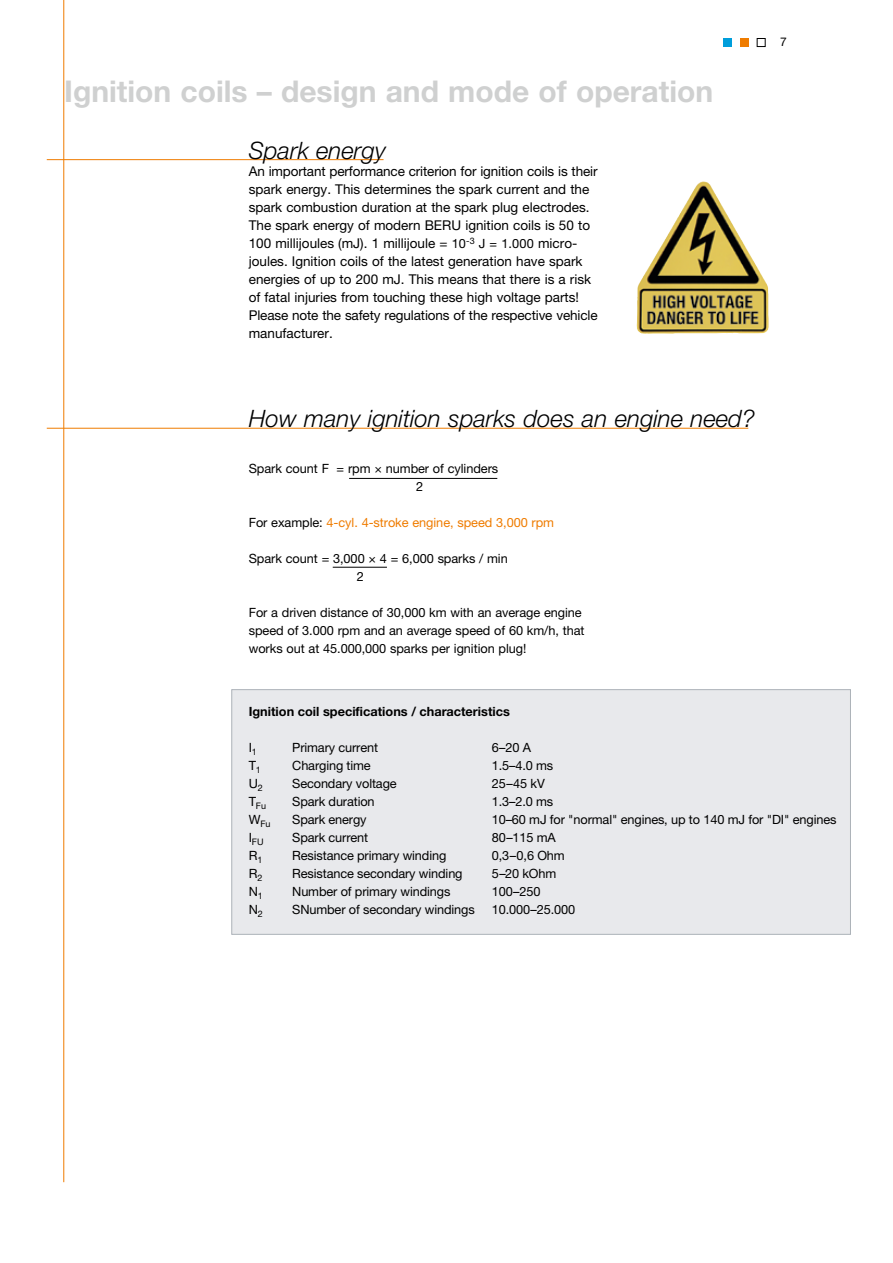
<style>
.page{position:relative;width:893px;height:1263px;background:#fff}
.page>*{position:absolute;margin:0;border:0;box-sizing:border-box;transform-origin:0 0}
.t1{font:700 30px "Helvetica Neue LTW1 G";color:#cfd0d0}
.t2{font:italic 300 24px "Helvetica Neue LTW1 G";color:#000}
.t3{font:13.5px/18px "Helvetica Neue LTW1 G";color:#000}
.t4{font:12.75px/18px "Helvetica Neue LTW1 G";letter-spacing:-.01em;color:#000}
.t5{font:12.75px "Helvetica Neue LTW1 G";letter-spacing:-.005em;color:#ef7c00}
.t6{font:700 12.75px "Helvetica Neue LTW1 G";color:#000}
.t7{font:12px "Helvetica Neue LTW1 G";color:#000}
.t8{font:9px "Helvetica Neue LTW1 G";color:#000}
.s1{font-size:12.75px}
.s2{color:#000}
</style>
<div class="page">
<hr style="left:63px;top:0;width:1px;height:1182px;background:#ef7c00">
<div style="left:723px;top:38px;width:8px;height:9px;background:#009edb"></div>
<div style="left:740px;top:38px;width:9px;height:9px;background:#ef7c00"></div>
<div style="left:757px;top:38px;width:8px;height:9px;border:1px solid #000"></div>
<hr style="left:47px;top:159px;width:337px;height:1px;background:#ef7c00">
<svg style="left:636px;top:181px;width:133px;height:153px"></svg>
<img style="left:653px;top:182px;width:49px;height:77px">
<hr style="left:47px;top:428px;width:701px;height:1px;background:#ef7c00">
<div style="left:232px;top:689px;width:619px;height:245px;background:#e5e6e9;border:1px solid #9da4ac"></div>
<hr style="left:333px;top:567px;width:54px;height:1px;background:#000">
<hr style="left:349px;top:478px;width:148px;height:1px;background:#000">
<h1 class="t1" style="left:64px;top:73px;width:650px">Ignition coils – design and mode of operation</h1>
<h2 class="t2" style="left:249px;top:136px;width:139px">Spark energy</h2>
<p class="t3" style="left:249px;top:162px;width:350px">An important performance criterion for ignition coils is their spark energy. This determines the spark current and the spark combustion duration at the spark plug electrodes.<br>The spark energy of modern BERU ignition coils is 50 to 100 millijoules (mJ). 1 millijoule = <span class="s1">10</span><sup>-3</sup> <span class="s1">J = 1.000</span> micro&shy;joules. Ignition coils of the latest generation have spark energies of up to 200 mJ. This means that there is a risk of fatal injuries from touching these high voltage parts!<br>Please note the safety regulations of the respective vehicle manufacturer.</p>
<p class="t7" style="left:780px;top:34px;width:8px">7</p>
<h2 class="t2" style="left:249px;top:404px;width:508px">How many ignition sparks does an engine need?</h2>
<p class="t4" style="left:416px;top:460px;width:83px;text-indent:-168px">Spark count F = rpm × number of cylinders<br>2</p>
<p class="t5" style="left:249px;top:515px;width:307px"><span class="s2">For example:</span> 4-cyl. 4-stroke engine, speed 3,000 rpm</p>
<p class="t4" style="left:357px;top:550px;width:153px;text-indent:-108px">Spark count = 3,000 × 4 = 6,000 sparks / min<br>2</p>
<p class="t4" style="left:249px;top:604px;width:337px">For a driven distance of 30,000 km with an average engine speed of 3.000 rpm and an average speed of 60 km/h, that works out at 45.000,000 sparks per ignition plug!</p>
<p class="t6" style="left:249px;top:704px;width:263px">Ignition coil specifications / characteristics</p>
<p class="t4" style="left:249px;top:739px;width:10px">I<sub>1</sub></p>
<p class="t4" style="left:292px;top:739px;width:87px">Primary current</p>
<p class="t4" style="left:492px;top:739px;width:41px">6–20 A</p>
<p class="t4" style="left:249px;top:757px;width:14px">T<sub>1</sub></p>
<p class="t4" style="left:292px;top:757px;width:80px">Charging time</p>
<p class="t4" style="left:492px;top:757px;width:63px">1.5–4.0 ms</p>
<p class="t4" style="left:249px;top:775px;width:16px">U<sub>2</sub></p>
<p class="t4" style="left:292px;top:775px;width:106px">Secondary voltage</p>
<p class="t4" style="left:492px;top:775px;width:55px">25–45 kV</p>
<p class="t8" style="left:249px;top:800px;width:19px"><sup>T</sup>Fu</p>
<p class="t4" style="left:292px;top:793px;width:84px">Spark duration</p>
<p class="t4" style="left:492px;top:793px;width:63px">1.3–2.0 ms</p>
<p class="t8" style="left:249px;top:818px;width:23px"><sup>W</sup>Fu</p>
<p class="t4" style="left:292px;top:811px;width:76px">Spark energy</p>
<p class="t4" style="left:492px;top:811px;width:346px">10–60 mJ for "normal" engines, up to 140 mJ for "DI" engines</p>
<p class="t8" style="left:249px;top:836px;width:16px"><sup>I</sup>FU</p>
<p class="t4" style="left:292px;top:829px;width:77px">Spark current</p>
<p class="t4" style="left:492px;top:829px;width:66px">80–115 mA</p>
<p class="t4" style="left:249px;top:847px;width:15px">R<sub>1</sub></p>
<p class="t4" style="left:292px;top:847px;width:156px">Resistance primary winding</p>
<p class="t4" style="left:492px;top:847px;width:75px">0,3–0,6 Ohm</p>
<p class="t4" style="left:249px;top:865px;width:15px">R<sub>2</sub></p>
<p class="t4" style="left:292px;top:865px;width:172px">Resistance secondary winding</p>
<p class="t4" style="left:492px;top:865px;width:66px">5–20 kOhm</p>
<p class="t4" style="left:249px;top:883px;width:16px">N<sub>1</sub></p>
<p class="t4" style="left:292px;top:883px;width:160px">Number of primary windings</p>
<p class="t4" style="left:492px;top:883px;width:50px">100–250</p>
<p class="t4" style="left:249px;top:901px;width:16px">N<sub>2</sub></p>
<p class="t4" style="left:292px;top:901px;width:184px">SNumber of secondary windings</p>
<p class="t4" style="left:492px;top:901px;width:85px">10.000–25.000</p>
</div>
